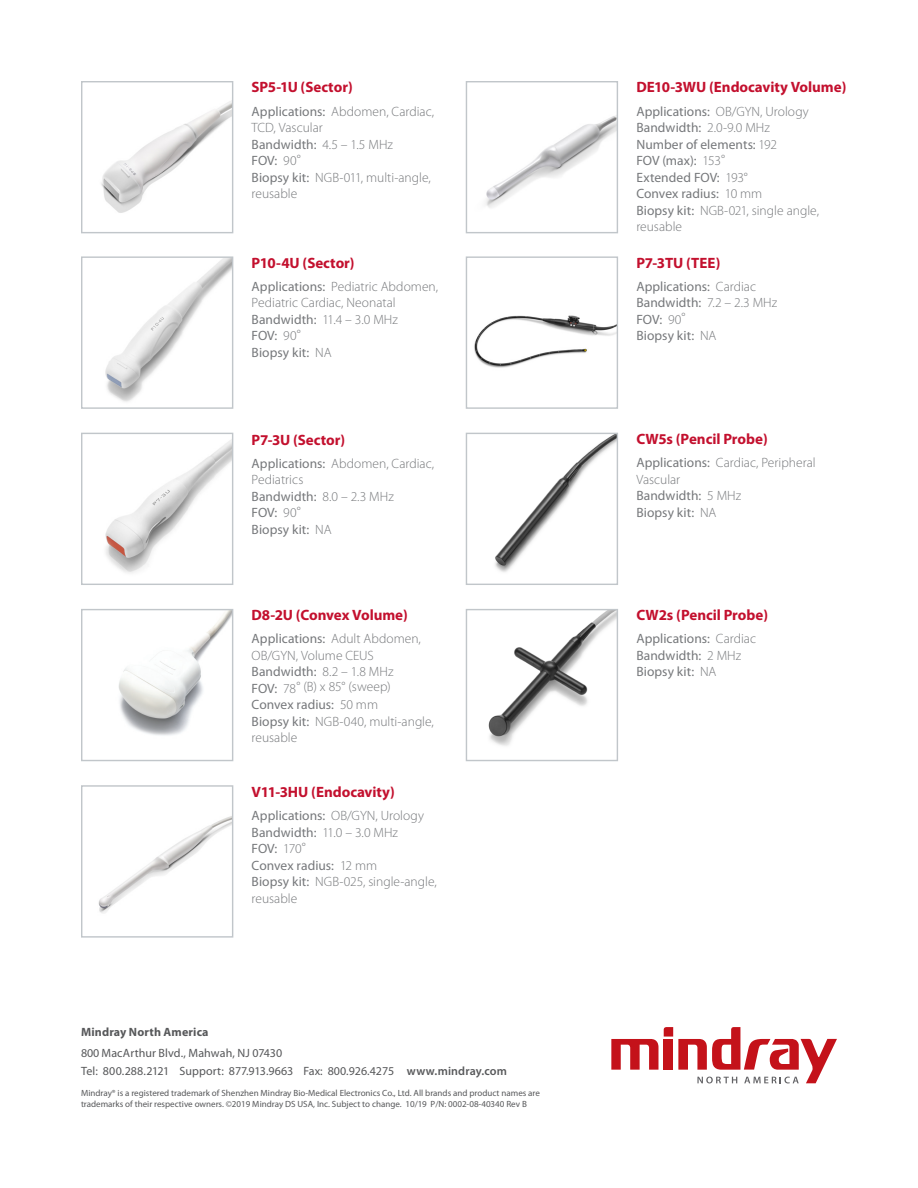
<style>
.page{position:relative;width:918px;height:1188px;background:#fff}
.page>*{position:absolute;margin:0;border:0;box-sizing:border-box;transform-origin:0 0}
.Section_Head_Small{font:700 15px "Myriad Pro";letter-spacing:-.005em;color:#c3102e}
.Body_Copy__65__K{font:300 13.5px/16.5px "Myriad Pro";color:#76787b}
.Body_Copy__65__K-2{font:13.5px/16.5px "Myriad Pro";letter-spacing:.005em;color:#76787b}
.Contact_Info{font:12px "Myriad Pro";color:#57585a}
.Contact_Header{font:700 12px "Myriad Pro";letter-spacing:.015em;color:#57585a}
.t1{font:9px/10.8px "Myriad Pro";color:#57585a}
.s1{font-weight:400}
.s2{font-weight:300}
.s3{font-weight:600}
</style>
<div class="page">
<svg style="left:611px;top:1027px;width:226px;height:56px"></svg>
<img style="left:101px;top:101px;width:130px;height:112px">
<div style="left:81px;top:81px;width:152px;height:152px;border:1px solid #c1c6ca"></div>
<img style="left:105px;top:258px;width:126px;height:144px">
<div style="left:81px;top:256px;width:152px;height:153px;border:1px solid #c1c6ca"></div>
<img style="left:105px;top:440px;width:126px;height:133px">
<div style="left:81px;top:433px;width:152px;height:152px;border:1px solid #c1c6ca"></div>
<img style="left:474px;top:315px;width:142px;height:53px">
<div style="left:466px;top:256px;width:152px;height:153px;border:1px solid #c1c6ca"></div>
<img style="left:495px;top:435px;width:121px;height:137px">
<div style="left:466px;top:433px;width:152px;height:152px;border:1px solid #c1c6ca"></div>
<img style="left:488px;top:611px;width:128px;height:135px">
<div style="left:466px;top:609px;width:152px;height:152px;border:1px solid #c1c6ca"></div>
<img style="left:98px;top:816px;width:133px;height:97px">
<div style="left:81px;top:785px;width:152px;height:153px;border:1px solid #c1c6ca"></div>
<img style="left:485px;top:116px;width:131px;height:92px">
<div style="left:466px;top:81px;width:152px;height:152px;border:1px solid #c1c6ca"></div>
<img style="left:119px;top:611px;width:112px;height:125px">
<div style="left:81px;top:609px;width:152px;height:152px;border:1px solid #c1c6ca"></div>
<p class="Section_Head_Small" style="left:252px;top:79px;width:103px">SP5-1U (Sector)</p>
<p class="Body_Copy__65__K" style="left:252px;top:103px;width:184px"><span class="s1">Applications:</span> Abdomen, Cardiac,<br>TCD, Vascular</p>
<p class="Body_Copy__65__K-2" style="left:252px;top:136px;width:143px">Bandwidth: <span class="s2">4.5 – 1.5 MHz</span></p>
<p class="Body_Copy__65__K-2" style="left:252px;top:152px;width:51px">FOV: <span class="s2">90°</span></p>
<p class="Body_Copy__65__K" style="left:252px;top:169px;width:181px"><span class="s1">Biopsy kit:</span> NGB-011, multi-angle, reusable</p>
<p class="Section_Head_Small" style="left:252px;top:254px;width:105px">P10-4U (Sector)</p>
<p class="Body_Copy__65__K" style="left:252px;top:278px;width:188px"><span class="s1">Applications:</span> Pediatric Abdomen,<br>Pediatric Cardiac, Neonatal</p>
<p class="Body_Copy__65__K" style="left:252px;top:311px;width:148px"><span class="s1">Bandwidth:</span> 11.4 – 3.0 MHz</p>
<p class="Body_Copy__65__K-2" style="left:252px;top:328px;width:51px">FOV: <span class="s2">90°</span></p>
<p class="Body_Copy__65__K-2" style="left:252px;top:344px;width:82px">Biopsy kit: <span class="s2">NA</span></p>
<p class="Section_Head_Small" style="left:252px;top:431px;width:95px">P7-3U (Sector)</p>
<p class="Body_Copy__65__K" style="left:252px;top:455px;width:184px"><span class="s1">Applications:</span> Abdomen, Cardiac,<br>Pediatrics</p>
<p class="Body_Copy__65__K-2" style="left:252px;top:488px;width:144px">Bandwidth: <span class="s2">8.0 – 2.3 MHz</span></p>
<p class="Body_Copy__65__K-2" style="left:252px;top:505px;width:51px">FOV: <span class="s2">90°</span></p>
<p class="Body_Copy__65__K-2" style="left:252px;top:521px;width:82px">Biopsy kit: <span class="s2">NA</span></p>
<p class="Section_Head_Small" style="left:252px;top:607px;width:158px">D8-2U (Convex Volume)</p>
<p class="Body_Copy__65__K" style="left:252px;top:631px;width:171px"><span class="s1">Applications:</span> Adult Abdomen,<br>OB/GYN, Volume CEUS</p>
<p class="Body_Copy__65__K-2" style="left:252px;top:664px;width:143px">Bandwidth: <span class="s2">8.2 – 1.8 MHz</span></p>
<p class="Body_Copy__65__K" style="left:252px;top:679px;width:141px"><span class="s1">FOV:</span> 78° (B) x 85° (sweep)</p>
<p class="Body_Copy__65__K-2" style="left:252px;top:697px;width:128px">Convex radius: <span class="s2">50 mm</span></p>
<p class="Body_Copy__65__K" style="left:252px;top:713px;width:184px"><span class="s1">Biopsy kit:</span> NGB-040, multi-angle, reusable</p>
<p class="Section_Head_Small" style="left:252px;top:784px;width:145px">V11-3HU (Endocavity)</p>
<p class="Body_Copy__65__K" style="left:252px;top:808px;width:174px"><span class="s1">Applications:</span> OB/GYN, Urology</p>
<p class="Body_Copy__65__K" style="left:252px;top:824px;width:148px"><span class="s1">Bandwidth:</span> 11.0 – 3.0 MHz</p>
<p class="Body_Copy__65__K-2" style="left:252px;top:841px;width:56px">FOV: <span class="s2">170°</span></p>
<p class="Body_Copy__65__K-2" style="left:252px;top:857px;width:127px">Convex radius: <span class="s2">12 mm</span></p>
<p class="Body_Copy__65__K" style="left:252px;top:874px;width:187px"><span class="s1">Biopsy kit:</span> NGB-025, single-angle, reusable</p>
<p class="Contact_Header" style="left:81px;top:1025px;width:129px">Mindray North America</p>
<p class="Contact_Info" style="left:81px;top:1047px;width:203px">800 MacArthur Blvd., Mahwah, NJ 07430</p>
<p class="Contact_Info" style="left:81px;top:1065px;width:427px">Tel: 800.288.2121 Support: 877.913.9663 Fax: 800.926.4275 <span class="s3">www.mindray.com</span></p>
<p class="t1" style="left:81px;top:1088px;width:461px">Mindray® is a registered trademark of Shenzhen Mindray Bio-Medical Electronics Co., Ltd. All brands and product names are trademarks of their respective owners. ©2019 Mindray DS USA, Inc. Subject to change. 10/19 P/N: 0002-08-40340 Rev B</p>
<p class="Section_Head_Small" style="left:636px;top:79px;width:212px">DE10-3WU (Endocavity Volume)</p>
<p class="Body_Copy__65__K" style="left:636px;top:103px;width:174px"><span class="s1">Applications:</span> OB/GYN, Urology</p>
<p class="Body_Copy__65__K-2" style="left:636px;top:119px;width:142px">Bandwidth: <span class="s2">2.0-9.0 MHz<br></span>Number of elements: <span class="s2">192</span></p>
<p class="Body_Copy__65__K-2" style="left:636px;top:152px;width:113px">FOV (max): <span class="s2">153°<br></span>Extended FOV: <span class="s2">193°</span></p>
<p class="Body_Copy__65__K-2" style="left:636px;top:185px;width:127px">Convex radius: <span class="s2">10 mm</span></p>
<p class="Body_Copy__65__K" style="left:636px;top:202px;width:184px"><span class="s1">Biopsy kit:</span> NGB-021, single angle,</p>
<p class="Body_Copy__65__K" style="left:636px;top:218px;width:47px">reusable</p>
<p class="Section_Head_Small" style="left:636px;top:254px;width:86px">P7-3TU (TEE)</p>
<p class="Body_Copy__65__K-2" style="left:636px;top:278px;width:121px">Applications: <span class="s2">Cardiac</span></p>
<p class="Body_Copy__65__K-2" style="left:636px;top:295px;width:142px">Bandwidth: <span class="s2">7.2 – 2.3 MHz</span></p>
<p class="Body_Copy__65__K-2" style="left:636px;top:311px;width:51px">FOV: <span class="s2">90°</span></p>
<p class="Body_Copy__65__K-2" style="left:636px;top:328px;width:82px">Biopsy kit: <span class="s2">NA</span></p>
<p class="Section_Head_Small" style="left:636px;top:430px;width:133px">CW5s (Pencil Probe)</p>
<p class="Body_Copy__65__K" style="left:636px;top:455px;width:181px"><span class="s1">Applications:</span> Cardiac, Peripheral<br>Vascular</p>
<p class="Body_Copy__65__K-2" style="left:636px;top:488px;width:106px">Bandwidth: <span class="s2">5 MHz</span></p>
<p class="Body_Copy__65__K-2" style="left:636px;top:504px;width:82px">Biopsy kit: <span class="s2">NA</span></p>
<p class="Section_Head_Small" style="left:636px;top:607px;width:133px">CW2s (Pencil Probe)</p>
<p class="Body_Copy__65__K-2" style="left:636px;top:631px;width:121px">Applications: <span class="s2">Cardiac</span></p>
<p class="Body_Copy__65__K-2" style="left:636px;top:647px;width:106px">Bandwidth: <span class="s2">2 MHz</span></p>
<p class="Body_Copy__65__K-2" style="left:636px;top:664px;width:82px">Biopsy kit: <span class="s2">NA</span></p>
</div>
